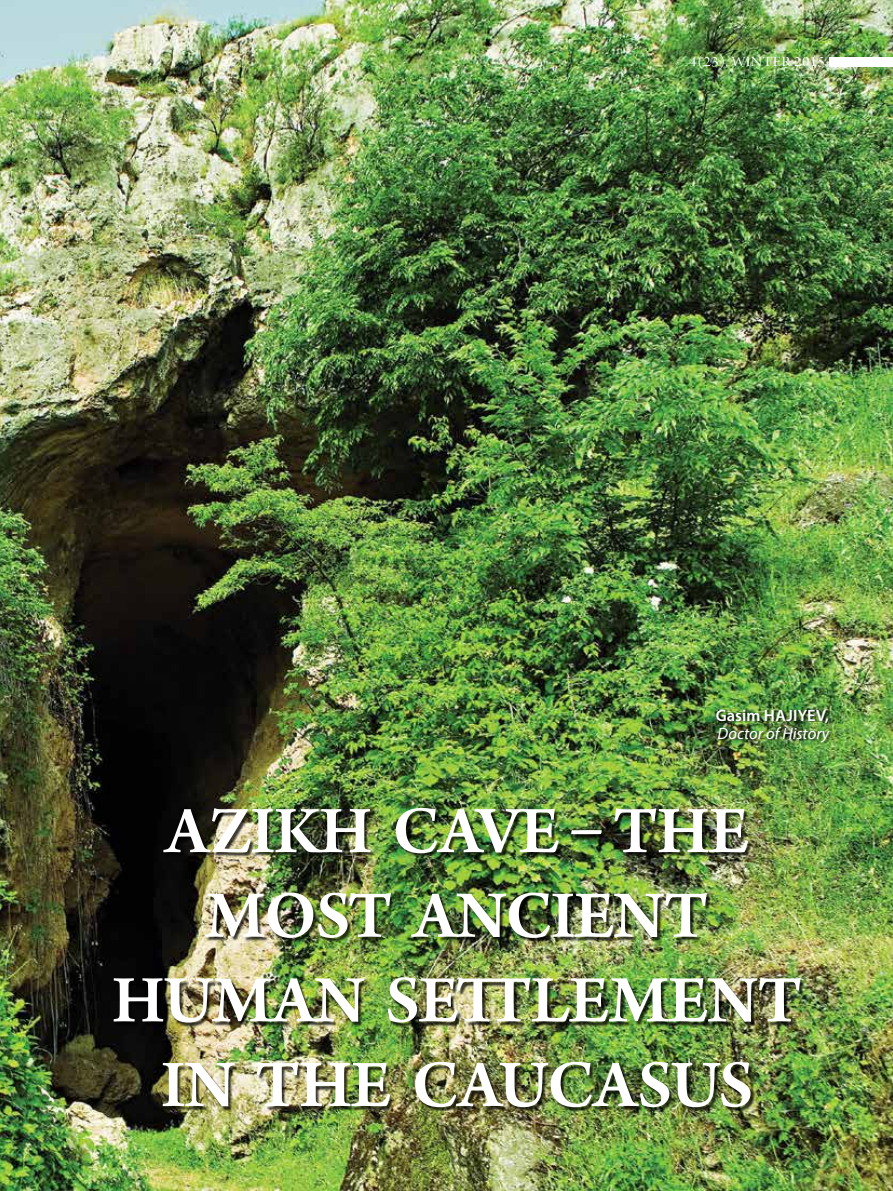
<style>
.page{position:relative;width:893px;height:1191px;background:#fff}
.page>*{position:absolute;margin:0;border:0;box-sizing:border-box;transform-origin:0 0}
.t1{font:600 70.5px/84.6px "Arno Pro";letter-spacing:-.02em;color:#fff;text-align:center}
.t2{font:italic 16.5px "Myriad Pro";color:#fff}
.t3{font:600 16.5px "Myriad Pro";letter-spacing:.01em;color:#fff}
.t4{font:15px "Arno Pro Display";letter-spacing:.02em;color:#fff;scale:1.1 1}
</style>
<div class="page">
<img style="left:0;top:0;width:893px;height:1191px">
<div style="left:829px;top:57px;width:64px;height:9px;background:#fff"></div>
<div style="left:115px;top:809px;width:690px;height:302px;background:#000;opacity:.75"></div>
<div style="left:716px;top:709px;width:117px;height:36px;background:#000;opacity:.75"></div>
<p class="t4" style="left:690px;top:53px;width:125px">4(23), WINTER 2015</p>
<p class="t3" style="left:716px;top:704px;width:115px">Gasim HAJIYEV,</p>
<p class="t2" style="left:717px;top:724px;width:113px">Doctor of History</p>
<p class="t1" style="left:112px;top:792px;width:692px">AZIKH CAVE – THE<br>MOST ANCIENT<br>HUMAN SETTLEMENT<br>IN THE CAUCASUS</p>
</div>
